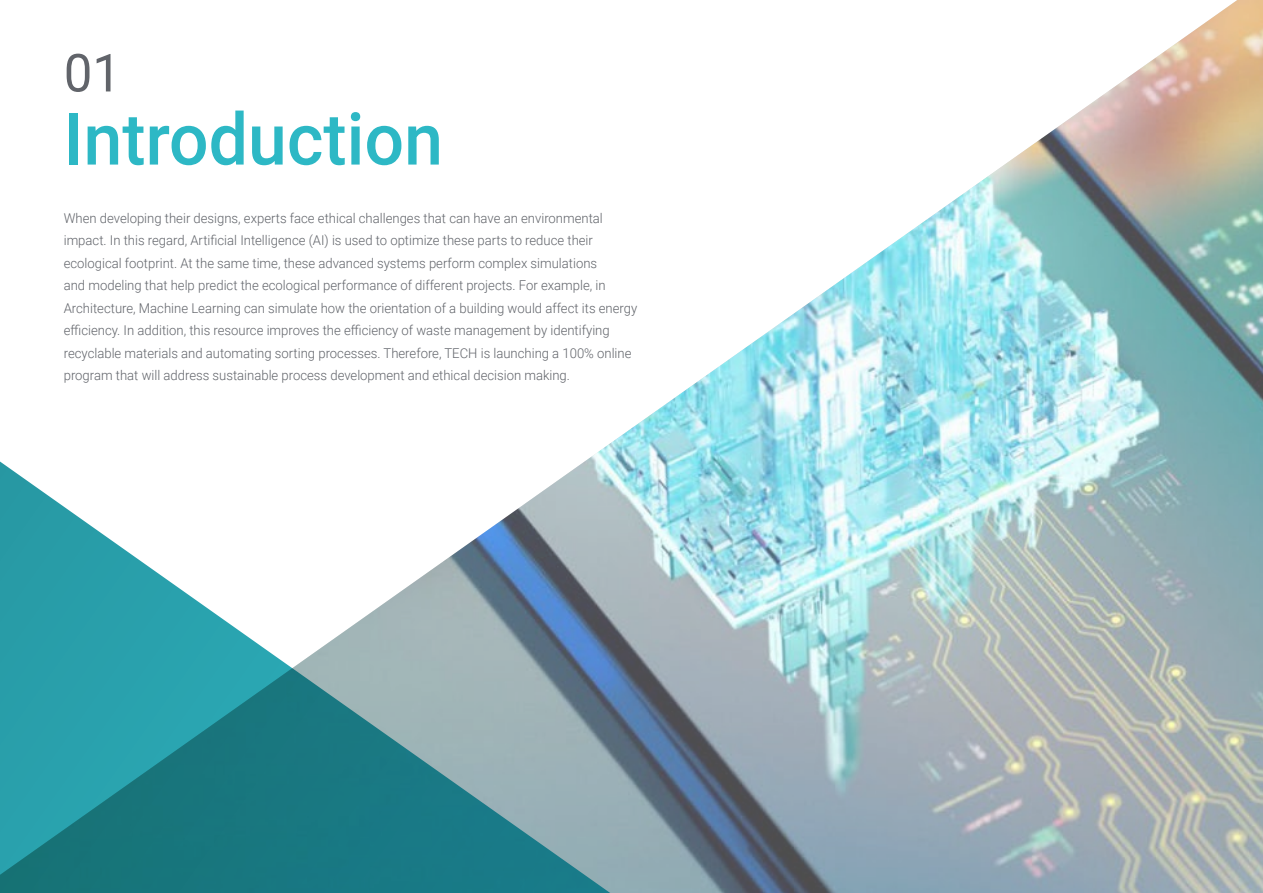
<style>
.page{position:relative;width:1263px;height:893px;background:#fff}
.page>*{position:absolute;margin:0;border:0;box-sizing:border-box;transform-origin:0 0}
.t1{font:500 72px "Roboto";color:#2db8c5}
.t2{font:52.5px "Roboto";color:#61646a}
.t3{font:300 13.5px/22.5px "Roboto";color:#61646a}
</style>
<div class="page">
<img style="left:607px;top:0;width:656px;height:893px">
<svg style="left:0;top:446px;width:640px;height:447px"></svg>
<h2 class="t2" style="left:64px;top:36px;width:59px">01</h2>
<h1 class="t1" style="left:64px;top:89px;width:381px">Introduction</h1>
<p class="t3" style="left:64px;top:206px;width:575px">When developing their designs, experts face ethical challenges that can have an environmental impact. In this regard, Artificial Intelligence (AI) is used to optimize these parts to reduce their ecological footprint. At the same time, these advanced systems perform complex simulations<br>and modeling that help predict the ecological performance of different projects. For example, in Architecture, Machine Learning can simulate how the orientation of a building would affect its energy efficiency. In addition, this resource improves the efficiency of waste management by identifying recyclable materials and automating sorting processes. Therefore, TECH is launching a 100% online program that will address sustainable process development and ethical decision making.</p>
</div>
